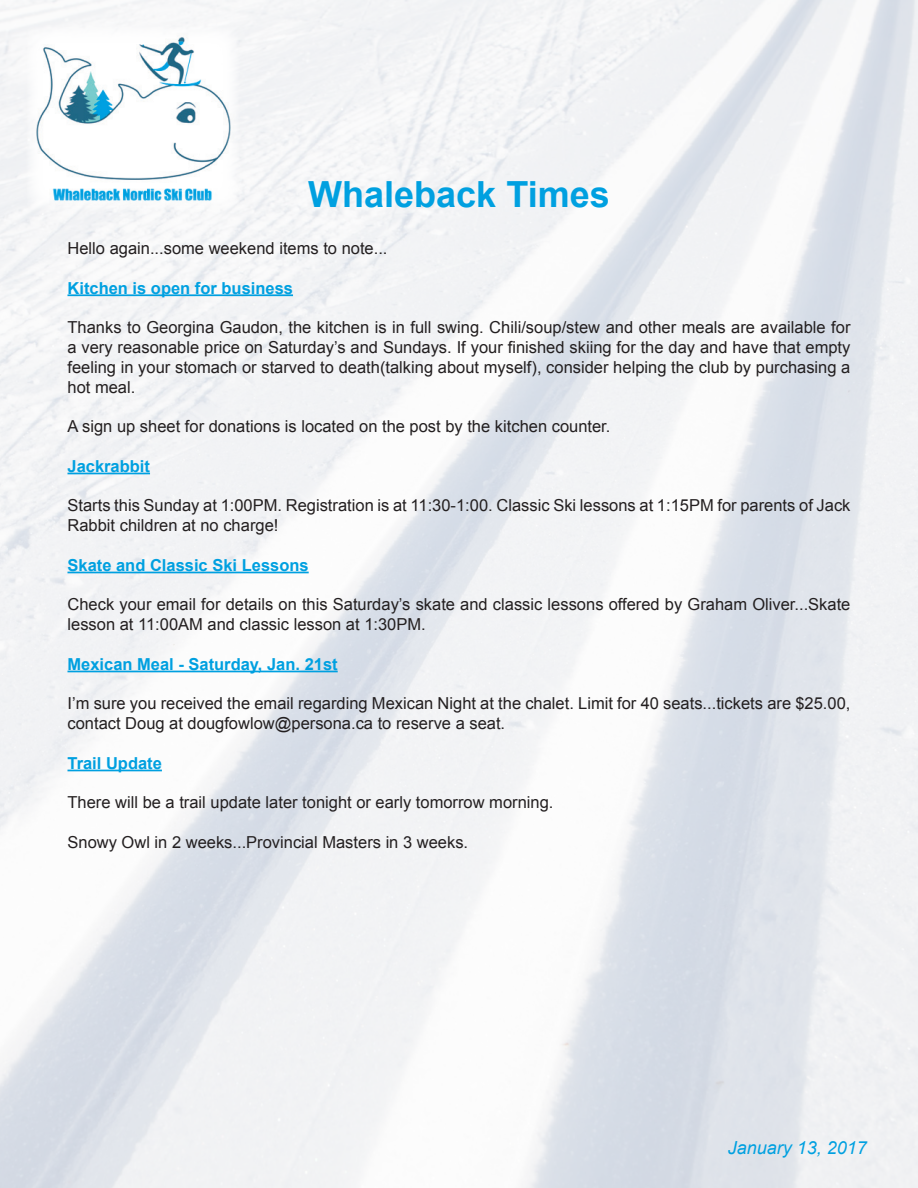
<style>
.page{position:relative;width:918px;height:1188px;background:#fff}
.page>*{position:absolute;margin:0;border:0;box-sizing:border-box;transform-origin:0 0}
.t1{font:700 36px "Arial";color:#00a0e0}
.t2{font:italic 18px "Arial";color:#00a0e0}
.t3{font:16.5px/19.8px "Arial";color:#231f20}
.t4{font:700 16.5px "Arial";color:#00a0e0}
</style>
<div class="page">
<img style="left:27px;top:27px;width:211px;height:183px">
<hr style="left:68px;top:294px;width:225px;height:2px;background:#00a0e0">
<hr style="left:68px;top:473px;width:82px;height:1px;background:#00a0e0">
<hr style="left:68px;top:572px;width:241px;height:1px;background:#00a0e0">
<hr style="left:68px;top:671px;width:270px;height:1px;background:#00a0e0">
<hr style="left:68px;top:770px;width:94px;height:1px;background:#00a0e0">
<p class="t1" style="left:308px;top:170px;width:303px">Whaleback Times</p>
<p class="t3" style="left:68px;top:238px;width:322px">Hello again...some weekend items to note...</p>
<p class="t4" style="left:68px;top:277px;width:227px">Kitchen is open for business</p>
<p class="t3" style="left:68px;top:318px;width:785px;text-align:justify">Thanks to Georgina Gaudon, the kitchen is in full swing. Chili/soup/stew and other meals are available for a very reasonable price on Saturday’s and Sundays. If your finished skiing for the day and have that empty feeling in your stomach or starved to death(talking about myself), consider helping the club by purchasing a hot meal.</p>
<p class="t3" style="left:68px;top:417px;width:545px">A sign up sheet for donations is located on the post by the kitchen counter.</p>
<p class="t4" style="left:68px;top:455px;width:84px">Jackrabbit</p>
<p class="t3" style="left:68px;top:496px;width:785px">Starts this Sunday at 1:00PM. Registration is at 11:30-1:00. Classic Ski lessons at 1:15PM for parents of Jack<br>Rabbit children at no charge!</p>
<p class="t4" style="left:68px;top:554px;width:243px">Skate and Classic Ski Lessons</p>
<p class="t3" style="left:68px;top:595px;width:784px">Check your email for details on this Saturday’s skate and classic lessons offered by Graham Oliver...Skate lesson at 11:00AM and classic lesson at 1:30PM.</p>
<p class="t4" style="left:68px;top:653px;width:272px">Mexican Meal - Saturday, Jan. 21st</p>
<p class="t3" style="left:68px;top:694px;width:784px">I’m sure you received the email regarding Mexican Night at the chalet. Limit for 40 seats...tickets are $25.00, contact Doug at dougfowlow@persona.ca to reserve a seat.</p>
<p class="t4" style="left:68px;top:752px;width:96px">Trail Update</p>
<p class="t3" style="left:68px;top:793px;width:488px">There will be a trail update later tonight or early tomorrow morning.</p>
<p class="t3" style="left:68px;top:832px;width:402px">Snowy Owl in 2 weeks...Provincial Masters in 3 weeks.</p>
<p class="t2" style="left:728px;top:1136px;width:141px">January 13, 2017</p>
</div>
